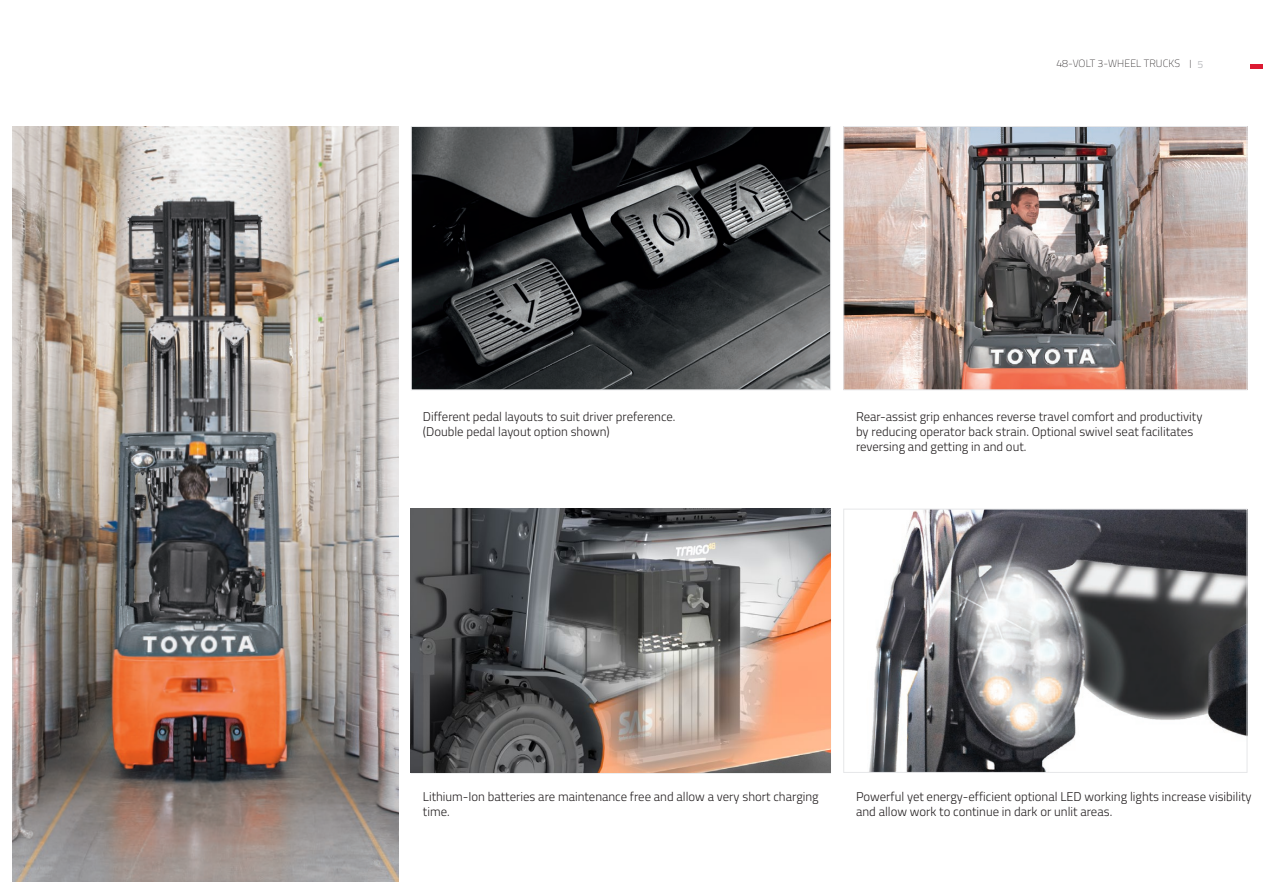
<style>
.page{position:relative;width:1263px;height:893px;background:#fff}
.page>*{position:absolute;margin:0;border:0;box-sizing:border-box;transform-origin:0 0}
.t1{font:300 12.75px/15.3px "Titillium";color:#231f20}
.t2{font:100 10.5px "Titillium Web";letter-spacing:.01em;color:#231f20}
.t3{font:10.5px "Titillium";color:#bcbdc0}
.s1{font-size:8.4px}
</style>
<div class="page">
<div style="left:1250px;top:64px;width:13px;height:5px;background:#dc1a32"></div>
<img style="left:869px;top:511px;width:376px;height:260px">
<div style="left:843px;top:509px;width:404px;height:264px;border:1px solid #e6e7e9"></div>
<img style="left:845px;top:128px;width:400px;height:260px">
<div style="left:843px;top:126px;width:404px;height:264px;border:1px solid #e6e7e9"></div>
<img style="left:413px;top:128px;width:416px;height:260px">
<div style="left:411px;top:126px;width:420px;height:264px;border:1px solid #e6e7e9"></div>
<img style="left:13px;top:126px;width:386px;height:755px">
<img style="left:411px;top:509px;width:419px;height:264px">
<p class="t2" style="left:1056px;top:56px;width:137px">48-VOLT 3-WHEEL TRUCKS <span class="s1">|</span></p>
<p class="t3" style="left:1197px;top:57px;width:7px">5</p>
<p class="t1" style="left:423px;top:408px;width:254px">Different pedal layouts to suit driver preference. (Double pedal layout option shown)</p>
<p class="t1" style="left:856px;top:408px;width:348px">Rear-assist grip enhances reverse travel comfort and productivity by reducing operator back strain. Optional swivel seat facilitates reversing and getting in and out.</p>
<p class="t1" style="left:423px;top:788px;width:397px">Lithium-Ion batteries are maintenance free and allow a very short charging time.</p>
<p class="t1" style="left:856px;top:788px;width:397px">Powerful yet energy-efficient optional LED working lights increase visibility and allow work to continue in dark or unlit areas.</p>
</div>
